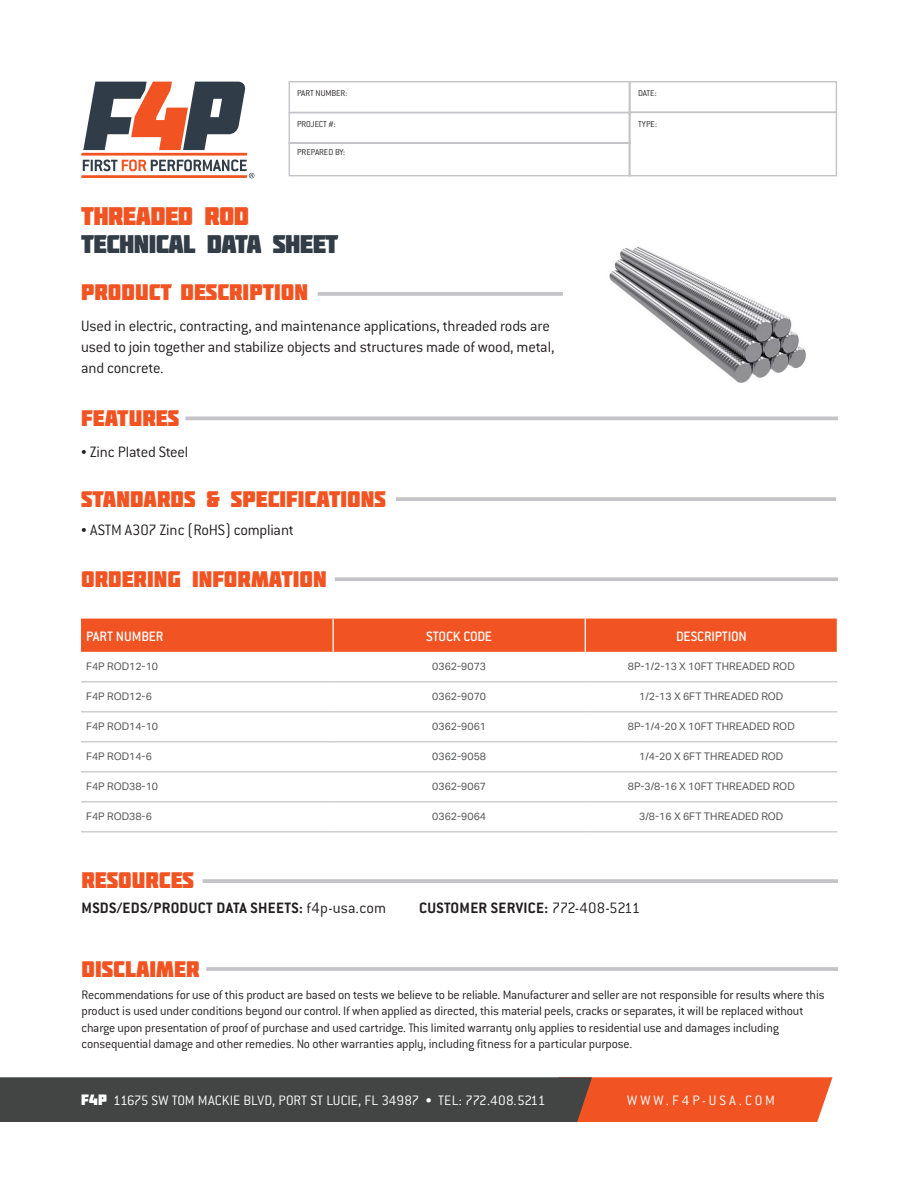
<style>
.page{position:relative;width:918px;height:1188px;background:#fff}
.page>*{position:absolute;margin:0;border:0;box-sizing:border-box;transform-origin:0 0}
.t1{font:25.5px "Molot";letter-spacing:-.025em;color:#323d47}
.t2{font:25.5px "Molot";letter-spacing:-.025em;color:#f15422}
.t3{font:22.5px "Molot";color:#f15422}
.t4{font:300 16.5px/21px "Conduit ITC";letter-spacing:-.015em;color:#231f20}
.t5{font:700 16.5px "Conduit ITC";letter-spacing:.02em;color:#231f20}
.t6{font:300 15px "Conduit ITC";color:#fff}
.Table_Categories{font:500 15px "Conduit ITC";letter-spacing:-.01em;color:#fff}
.t7{font:300 15px "Conduit ITC";letter-spacing:.2em;color:#fff}
.t8{font:300 13.5px/16.5px "Conduit ITC";letter-spacing:-.015em;color:#231f20}
.t9{font:10.5px "Aktiv Grotesk";color:#57585a}
.t10{font:300 9.3px "Conduit ITC";letter-spacing:-.005em;color:#231f20}
.s1{font-family:"Barlow Condensed";font-weight:500}
.s2{font-weight:300}
.s3{font-family:"Molot";font-weight:400}
</style>
<div class="page">
<svg style="left:0;top:1077px;width:833px;height:45px;background:#774c3d"></svg>
<svg style="left:288px;top:81px;width:550px;height:96px"></svg>
<div style="left:629px;top:112px;width:208px;height:64px;border:1px solid #c4c3c7"></div>
<svg style="left:81px;top:82px;width:173px;height:96px"></svg>
<hr style="left:318px;top:292px;width:245px;height:4px;background:#c4c3c7">
<hr style="left:185px;top:417px;width:653px;height:3px;background:#c4c3c7">
<img style="left:609px;top:247px;width:197px;height:136px">
<svg style="left:396px;top:497px;width:440px;height:4px;background:#c7c6ca"></svg>
<div style="left:81px;top:619px;width:756px;height:33px;background:#f15422"></div>
<hr style="left:333px;top:619px;width:1px;height:33px;background:#fff">
<hr style="left:585px;top:619px;width:1px;height:33px;background:#fff">
<hr style="left:81px;top:681px;width:252px;height:1px;background:#bcbdc0">
<hr style="left:81px;top:711px;width:252px;height:1px;background:#bcbdc0">
<hr style="left:81px;top:741px;width:252px;height:1px;background:#bcbdc0">
<hr style="left:81px;top:771px;width:252px;height:1px;background:#bcbdc0">
<hr style="left:81px;top:801px;width:252px;height:1px;background:#bcbdc0">
<hr style="left:81px;top:831px;width:252px;height:1px;background:#bcbdc0">
<hr style="left:333px;top:681px;width:252px;height:1px;background:#bcbdc0">
<hr style="left:333px;top:711px;width:252px;height:1px;background:#bcbdc0">
<hr style="left:333px;top:741px;width:252px;height:1px;background:#bcbdc0">
<hr style="left:333px;top:771px;width:252px;height:1px;background:#bcbdc0">
<hr style="left:333px;top:801px;width:252px;height:1px;background:#bcbdc0">
<hr style="left:333px;top:831px;width:252px;height:1px;background:#bcbdc0">
<hr style="left:585px;top:681px;width:252px;height:1px;background:#bcbdc0">
<hr style="left:585px;top:711px;width:252px;height:1px;background:#bcbdc0">
<hr style="left:585px;top:741px;width:252px;height:1px;background:#bcbdc0">
<hr style="left:585px;top:771px;width:252px;height:1px;background:#bcbdc0">
<hr style="left:585px;top:801px;width:252px;height:1px;background:#bcbdc0">
<hr style="left:585px;top:831px;width:252px;height:1px;background:#bcbdc0">
<svg style="left:335px;top:577px;width:503px;height:4px;background:#c8c8cb"></svg>
<hr style="left:206px;top:967px;width:632px;height:4px;background:#cacacd">
<hr style="left:203px;top:879px;width:635px;height:4px;background:#c4c3c7">
<p class="t10" style="left:297px;top:88px;width:52px">PART NUMBER:</p>
<p class="t10" style="left:638px;top:88px;width:20px">DATE:</p>
<p class="t10" style="left:297px;top:119px;width:40px">PROJECT #:</p>
<p class="t10" style="left:638px;top:119px;width:20px">TYPE:</p>
<p class="t10" style="left:297px;top:147px;width:49px">PREPARED BY:</p>
<p class="t2" style="left:81px;top:201px;width:170px">THREADED ROD</p>
<p class="t1" style="left:81px;top:229px;width:259px">TECHNICAL DATA SHEET</p>
<p class="t3" style="left:81px;top:279px;width:228px">PRODUCT DESCRIPTION</p>
<p class="t4" style="left:81px;top:315px;width:475px">Used in electric, contracting, and maintenance applications, threaded rods are used to join together and stabilize objects and structures made of wood, metal, and concrete.</p>
<p class="t3" style="left:81px;top:405px;width:99px">FEATURES</p>
<p class="t4" style="left:81px;top:442px;width:109px"><span class="s1">∙</span> Zinc Plated Steel</p>
<p class="t3" style="left:81px;top:486px;width:306px">STANDARDS &amp; SPECIFICATIONS</p>
<p class="t4" style="left:81px;top:519px;width:214px"><span class="s1">∙</span> ASTM A307 Zinc (RoHS) compliant</p>
<p class="t3" style="left:81px;top:566px;width:247px">ORDERING INFORMATION</p>
<p class="Table_Categories" style="left:86px;top:628px;width:79px">PART NUMBER</p>
<p class="Table_Categories" style="left:426px;top:628px;width:67px">STOCK CODE</p>
<p class="Table_Categories" style="left:676px;top:628px;width:72px">DESCRIPTION</p>
<p class="t9" style="left:86px;top:661px;width:74px">F4P ROD12-10</p>
<p class="t9" style="left:432px;top:661px;width:55px">0362-9073</p>
<p class="t9" style="left:628px;top:661px;width:168px">8P-1/2-13 X 10FT THREADED ROD</p>
<p class="t9" style="left:86px;top:691px;width:67px">F4P ROD12-6</p>
<p class="t9" style="left:432px;top:691px;width:55px">0362-9070</p>
<p class="t9" style="left:639px;top:691px;width:146px">1/2-13 X 6FT THREADED ROD</p>
<p class="t9" style="left:86px;top:721px;width:74px">F4P ROD14-10</p>
<p class="t9" style="left:432px;top:721px;width:55px">0362-9061</p>
<p class="t9" style="left:628px;top:721px;width:168px">8P-1/4-20 X 10FT THREADED ROD</p>
<p class="t9" style="left:86px;top:751px;width:67px">F4P ROD14-6</p>
<p class="t9" style="left:432px;top:751px;width:55px">0362-9058</p>
<p class="t9" style="left:639px;top:751px;width:146px">1/4-20 X 6FT THREADED ROD</p>
<p class="t9" style="left:86px;top:781px;width:74px">F4P ROD38-10</p>
<p class="t9" style="left:432px;top:781px;width:55px">0362-9067</p>
<p class="t9" style="left:628px;top:781px;width:168px">8P-3/8-16 X 10FT THREADED ROD</p>
<p class="t9" style="left:86px;top:811px;width:67px">F4P ROD38-6</p>
<p class="t9" style="left:432px;top:811px;width:55px">0362-9064</p>
<p class="t9" style="left:639px;top:811px;width:146px">3/8-16 X 6FT THREADED ROD</p>
<p class="t3" style="left:82px;top:867px;width:114px">RESOURCES</p>
<p class="t5" style="left:82px;top:899px;width:306px">MSDS/EDS/PRODUCT DATA SHEETS: <span class="s2">f4p-usa.com</span></p>
<p class="t5" style="left:419px;top:899px;width:223px">CUSTOMER SERVICE: <span class="s2">772-408-5211</span></p>
<p class="t3" style="left:82px;top:956px;width:119px">DISCLAIMER</p>
<p class="t8" style="left:82px;top:986px;width:745px">Recommendations for use of this product are based on tests we believe to be reliable. Manufacturer and seller are not responsible for results where this product is used under conditions beyond our control. If when applied as directed, this material peels, cracks or separates, it will be replaced without charge upon presentation of proof of purchase and used cartridge. This limited warranty only applies to residential use and damages including</p>
<p class="t8" style="left:82px;top:1036px;width:552px">consequential damage and other remedies. No other warranties apply, including fitness for a particular purpose.</p>
<p class="t6" style="left:81px;top:1092px;width:466px"><span class="s3">F4P</span> 11675 SW TOM MACKIE BLVD, PORT ST LUCIE, FL 34987 • TEL: 772.408.5211</p>
<p class="t7" style="left:627px;top:1092px;width:149px">WWW.F4P-USA.COM</p>
</div>
